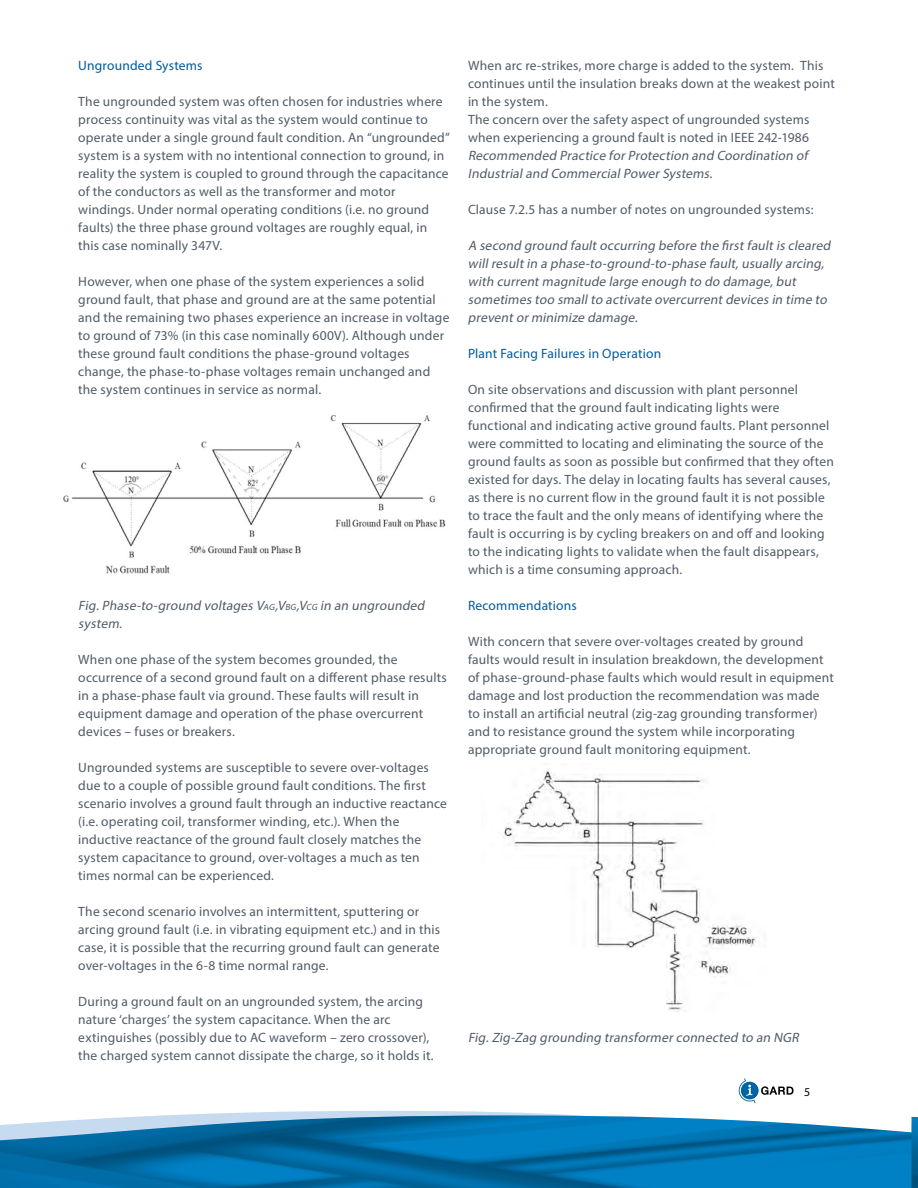
<style>
.page{position:relative;width:918px;height:1188px;background:#fff}
.page>*{position:absolute;margin:0;border:0;box-sizing:border-box;transform-origin:0 0}
.t1{font:13.5px/18px "Myriad Pro";letter-spacing:.015em;color:#515b67}
.t2{font:italic 13.5px/18px "Myriad Pro";letter-spacing:.02em;color:#515b67}
.t3{font:13.5px "Myriad Pro";letter-spacing:.01em;color:#005a9b}
.t4{font:12px "Myriad Pro";color:#000}
.s1{font-size:9px}
.s2{font-style:italic}
</style>
<div class="page">
<div style="left:741px;top:1082px;width:17px;height:17px;background:#0065a4;border-radius:50%"></div>
<svg style="left:761px;top:1086px;width:33px;height:9px"></svg>
<svg style="left:739px;top:1078px;width:16px;height:25px"></svg>
<svg style="left:178px;top:1111px;width:391px;height:4px;fill:#c6daf0"></svg>
<img style="left:0;top:1115px;width:912px;height:73px">
<img style="left:912px;top:1116px;width:6px;height:72px">
<img style="left:63px;top:415px;width:383px;height:159px">
<img style="left:503px;top:769px;width:253px;height:241px">
<p class="t3" style="left:78px;top:57px;width:126px">Ungrounded Systems</p>
<p class="t1" style="left:78px;top:92px;width:373px">The ungrounded system was often chosen for industries where process continuity was vital as the system would continue to operate under a single ground fault condition. An “ungrounded” system is a system with no intentional connection to ground, in reality the system is coupled to ground through the capacitance of the conductors as well as the transformer and motor windings. Under normal operating conditions (i.e. no ground faults) the three phase ground voltages are roughly equal, in this case nominally 347V.</p>
<p class="t1" style="left:78px;top:272px;width:373px">However, when one phase of the system experiences a solid ground fault, that phase and ground are at the same potential and the remaining two phases experience an increase in voltage to ground of 73% (in this case nominally 600V). Although under these ground fault conditions the phase-ground voltages change, the phase-to-phase voltages remain unchanged and the system continues in service as normal.</p>
<p class="t2" style="left:78px;top:596px;width:351px">Fig.Phase-to-ground voltages V<span class="s1">AG</span>,V<span class="s1">BG</span>,V<span class="s1">CG</span> in an ungrounded system.</p>
<p class="t1" style="left:78px;top:650px;width:370px">When one phase of the system becomes grounded, the occurrence of a second ground fault on a different phase results in a phase-phase fault via ground. These faults will result in equipment damage and operation of the phase overcurrent devices – fuses or breakers.</p>
<p class="t1" style="left:78px;top:758px;width:370px">Ungrounded systems are susceptible to severe over-voltages due to a couple of possible ground fault conditions. The first scenario involves a ground fault through an inductive reactance (i.e. operating coil, transformer winding, etc.). When the inductive reactance of the ground fault closely matches the system capacitance to ground, over-voltages a much as ten times normal can be experienced.</p>
<p class="t1" style="left:78px;top:902px;width:363px">The second scenario involves an intermittent, sputtering or arcing ground fault (i.e. in vibrating equipment etc.) and in this case, it is possible that the recurring ground fault can generate over-voltages in the 6-8 time normal range.</p>
<p class="t1" style="left:78px;top:992px;width:357px">During a ground fault on an ungrounded system, the arcing nature ‘charges’ the system capacitance. When the arc extinguishes (possibly due to AC waveform – zero crossover), the charged system cannot dissipate the charge, so it holds it.</p>
<p class="t1" style="left:468px;top:56px;width:368px">When arc re-strikes, more charge is added to the system. This continues until the insulation breaks down at the weakest point in the system.</p>
<p class="t1" style="left:468px;top:110px;width:343px">The concern over the safety aspect of ungrounded systems when experiencing a ground fault is noted in IEEE 242-1986<br><span class="s2">Recommended Practice forProtection and Coordination of Industrialand CommercialPowerSystems.</span></p>
<p class="t1" style="left:468px;top:200px;width:347px">Clause 7.2.5 has a number of notes on ungrounded systems:</p>
<p class="t2" style="left:468px;top:236px;width:367px">A second ground faultoccurring before the firstfaultis cleared willresultin a phase-to-ground-to-phase fault,usually arcing, with currentmagnitude large enough to do damage,but sometimes too smallto activate overcurrentdevices in time to preventorminimize damage.</p>
<p class="t3" style="left:468px;top:345px;width:195px">Plant Facing Failures in Operation</p>
<p class="t1" style="left:468px;top:380px;width:367px">On site observations and discussion with plant personnel confirmed that the ground fault indicating lights were functional and indicating active ground faults. Plant personnel were committed to locating and eliminating the source of the ground faults as soon as possible but confirmed that they often existed for days. The delay in locating faults has several causes, as there is no current flow in the ground fault it is not possible to trace the fault and the only means of identifying where the fault is occurring is by cycling breakers on and off and looking to the indicating lights to validate when the fault disappears, which is a time consuming approach.</p>
<p class="t3" style="left:468px;top:597px;width:110px">Recommendations</p>
<p class="t1" style="left:468px;top:632px;width:367px">With concern that severe over-voltages created by ground faults would result in insulation breakdown, the development of phase-ground-phase faults which would result in equipment damage and lost production the recommendation was made to install an artificial neutral (zig-zag grounding transformer) and to resistance ground the system while incorporating appropriate ground fault monitoring equipment.</p>
<p class="t2" style="left:468px;top:1028px;width:335px">Fig.Zig-Zag grounding transformerconnected to an NGR</p>
<p class="t4" style="left:804px;top:1084px;width:8px">5</p>
</div>
